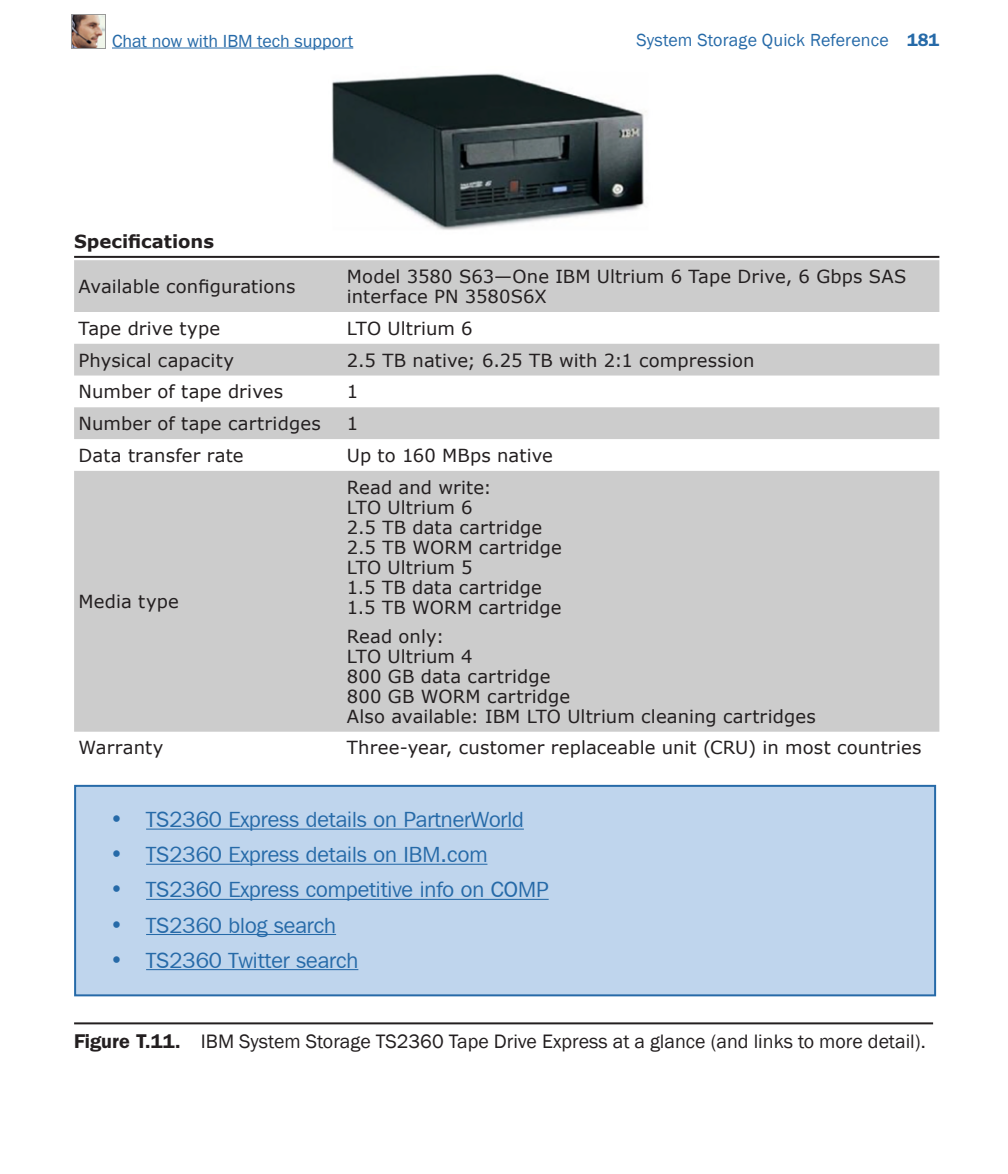
<style>
.page{position:relative;width:1008px;height:1174px;background:#fff}
.page>*{position:absolute;margin:0;border:0;box-sizing:border-box;transform-origin:0 0}
.bxt{font:22px "Franklin Gothic IT Cby BT";color:#266aa8}
.fc{font:20px "Franklin Gothic";color:#231f20}
.tb{font:18px/20px "Verdana";letter-spacing:.005em;color:#231f20}
.t1{font:18px "Franklin Gothic";color:#266aa8}
.tch{font:700 18px "Verdana";color:#231f20}
.s1{font-weight:600}
</style>
<div class="page">
<hr style="left:112px;top:48px;width:241px;height:1px;background:#266aa8">
<img style="left:72px;top:15px;width:34px;height:34px">
<div style="left:74px;top:785px;width:862px;height:211px;background:#bfd5ed;border:2px solid #266aa8"></div>
<hr style="left:146px;top:828px;width:378px;height:1px;background:#266aa8">
<hr style="left:146px;top:863px;width:341px;height:1px;background:#266aa8">
<hr style="left:146px;top:899px;width:403px;height:1px;background:#266aa8">
<hr style="left:146px;top:934px;width:190px;height:1px;background:#266aa8">
<hr style="left:146px;top:969px;width:212px;height:1px;background:#266aa8">
<hr style="left:74px;top:1022px;width:859px;height:2px;background:#231f20">
<hr style="left:74px;top:256px;width:865px;height:2px;background:#231f20">
<svg style="left:74px;top:260px;width:865px;height:471px;fill:#ccc"></svg>
<img style="left:332px;top:73px;width:315px;height:157px">
<p class="t1" style="left:112px;top:29px;width:243px">Chat now with IBM tech support</p>
<p class="t1" style="left:636px;top:29px;width:305px">System Storage Quick Reference <span class="s1">181</span></p>
<p class="tch" style="left:74px;top:230px;width:141px">Specifications</p>
<p class="tb" style="left:79px;top:276px;width:218px">Available configurations</p>
<p class="tb" style="left:347px;top:266px;width:561px">Model 3580 S63—One IBM Ultrium 6 Tape Drive, 6 Gbps SAS interface PN 3580S6X</p>
<p class="tb" style="left:79px;top:318px;width:143px">Tape drive type</p>
<p class="tb" style="left:347px;top:318px;width:127px">LTO Ultrium 6</p>
<p class="tb" style="left:79px;top:349px;width:157px">Physical capacity</p>
<p class="tb" style="left:347px;top:349px;width:409px">2.5 TB native; 6.25 TB with 2:1 compression</p>
<p class="tb" style="left:79px;top:381px;width:206px">Number of tape drives</p>
<p class="tb" style="left:347px;top:381px;width:13px">1</p>
<p class="tb" style="left:79px;top:413px;width:244px">Number of tape cartridges</p>
<p class="tb" style="left:347px;top:413px;width:13px">1</p>
<p class="tb" style="left:79px;top:445px;width:167px">Data transfer rate</p>
<p class="tb" style="left:347px;top:445px;width:208px">Up to 160 MBps native</p>
<p class="tb" style="left:79px;top:591px;width:102px">Media type</p>
<p class="tb" style="left:347px;top:476px;width:146px">Read and write:</p>
<p class="tb" style="left:347px;top:496px;width:127px">LTO Ultrium 6</p>
<p class="tb" style="left:347px;top:516px;width:197px">2.5 TB data cartridge</p>
<p class="tb" style="left:347px;top:536px;width:217px">2.5 TB WORM cartridge</p>
<p class="tb" style="left:347px;top:556px;width:127px">LTO Ultrium 5</p>
<p class="tb" style="left:347px;top:576px;width:197px">1.5 TB data cartridge</p>
<p class="tb" style="left:347px;top:596px;width:216px">1.5 TB WORM cartridge</p>
<p class="tb" style="left:347px;top:625px;width:99px">Read only:</p>
<p class="tb" style="left:347px;top:645px;width:127px">LTO Ultrium 4</p>
<p class="tb" style="left:347px;top:665px;width:205px">800 GB data cartridge</p>
<p class="tb" style="left:347px;top:685px;width:225px">800 GB WORM cartridge</p>
<p class="tb" style="left:347px;top:705px;width:471px">Also available: IBM LTO Ultrium cleaning cartridges</p>
<p class="tb" style="left:79px;top:737px;width:86px">Warranty</p>
<p class="tb" style="left:347px;top:737px;width:576px">Three-year, customer replaceable unit (CRU) in most countries</p>
<p class="bxt" style="left:110px;top:806px;width:415px">• TS2360 Express details on PartnerWorld</p>
<p class="bxt" style="left:110px;top:841px;width:379px">• TS2360 Express details on IBM.com</p>
<p class="bxt" style="left:110px;top:876px;width:440px">• TS2360 Express competitive info on COMP</p>
<p class="bxt" style="left:110px;top:911px;width:227px">• TS2360 blog search</p>
<p class="bxt" style="left:110px;top:946px;width:250px">• TS2360 Twitter search</p>
<p class="fc" style="left:74px;top:1029px;width:853px"><span class="s1">Figure T.11.</span> IBM System Storage TS2360 Tape Drive Express at a glance (and links to more detail).</p>
</div>
